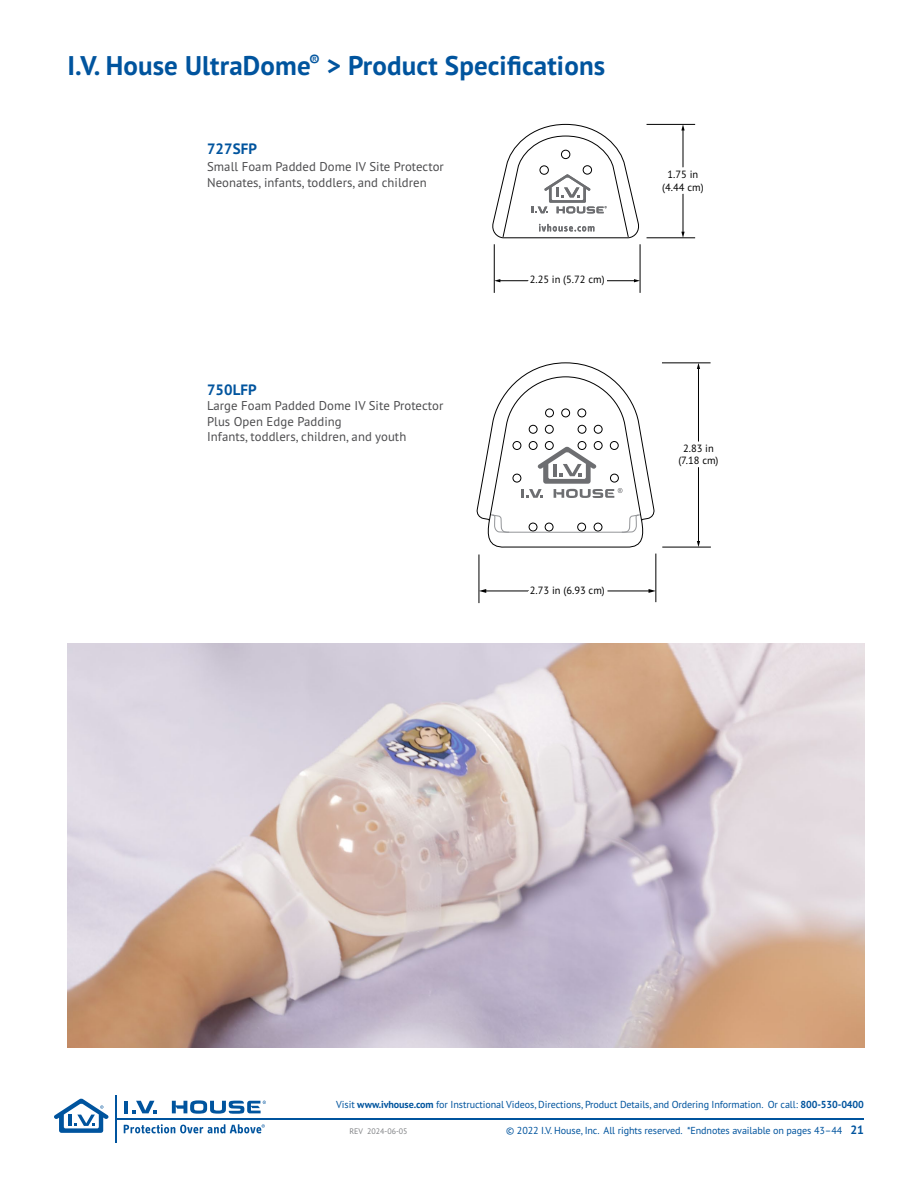
<style>
.page{position:relative;width:918px;height:1188px;background:#fff}
.page>*{position:absolute;margin:0;border:0;box-sizing:border-box;transform-origin:0 0}
.HEADLINE{font:700 27px "PT Sans Pro";letter-spacing:.005em;color:#00549e}
.t1{font:700 15px "PT Sans Pro";letter-spacing:.005em;color:#00549e}
.t2{font:12.75px "PT Sans Pro";letter-spacing:.005em;color:#4d4d4f}
.t3{font:10.5px/12.6px "PT Sans Pro";color:#000;text-align:center}
.t4{font:10.2px "PT Sans Pro";letter-spacing:-.01em;color:#00549e}
.t5{font:7.95px "PT Sans Pro";color:#808285}
.s1{font-weight:700}
.s2{font-weight:700;font-size:12px}
</style>
<div class="page">
<hr style="left:116px;top:1119px;width:748px;height:1px;background:#00549e">
<hr style="left:124px;top:1101px;width:4px;height:12px;background:#00549e">
<svg style="left:132px;top:1101px;width:24px;height:12px"></svg>
<svg style="left:172px;top:1100px;width:94px;height:14px"></svg>
<hr style="left:115px;top:1095px;width:1px;height:48px;background:#00549e">
<svg style="left:124px;top:1124px;width:141px;height:9px"></svg>
<svg style="left:54px;top:1099px;width:54px;height:34px"></svg>
<svg style="left:492px;top:124px;width:147px;height:115px"></svg>
<svg style="left:477px;top:362px;width:178px;height:186px"></svg>
<hr style="left:662px;top:547px;width:49px;height:1px;background:#000">
<hr style="left:662px;top:363px;width:49px;height:1px;background:#000">
<hr style="left:698px;top:368px;width:1px;height:174px;background:#000">
<svg style="left:697px;top:363px;width:3px;height:6px"></svg>
<svg style="left:697px;top:541px;width:3px;height:6px"></svg>
<hr style="left:485px;top:591px;width:165px;height:1px;background:#000">
<svg style="left:480px;top:589px;width:6px;height:4px"></svg>
<svg style="left:649px;top:589px;width:7px;height:4px"></svg>
<hr style="left:479px;top:555px;width:1px;height:48px;background:#000">
<hr style="left:656px;top:554px;width:1px;height:48px;background:#000">
<hr style="left:494px;top:244px;width:1px;height:49px;background:#000">
<hr style="left:640px;top:244px;width:1px;height:49px;background:#000">
<hr style="left:647px;top:238px;width:48px;height:1px;background:#000">
<hr style="left:647px;top:124px;width:48px;height:1px;background:#000">
<hr style="left:683px;top:129px;width:1px;height:104px;background:#000">
<svg style="left:681px;top:124px;width:4px;height:6px"></svg>
<hr style="left:499px;top:280px;width:136px;height:1px;background:#000">
<svg style="left:494px;top:279px;width:6px;height:3px"></svg>
<svg style="left:634px;top:279px;width:6px;height:3px"></svg>
<svg style="left:523px;top:280px;width:87px;height:2px"></svg>
<svg style="left:650px;top:151px;width:46px;height:87px"></svg>
<svg style="left:698px;top:441px;width:1px;height:27px"></svg>
<svg style="left:523px;top:590px;width:87px;height:2px"></svg>
<img style="left:67px;top:644px;width:797px;height:404px">
<p class="HEADLINE" style="left:68px;top:48px;width:539px">I.V. House UltraDome<sup>®</sup> &gt; Product Specifications</p>
<p class="t1" style="left:207px;top:139px;width:52px">727SFP</p>
<p class="t2" style="left:207px;top:158px;width:238px">Small Foam Padded Dome IV Site Protector</p>
<p class="t2" style="left:207px;top:174px;width:221px">Neonates, infants, toddlers, and children</p>
<p class="t1" style="left:207px;top:380px;width:51px">750LFP</p>
<p class="t2" style="left:207px;top:398px;width:238px">Large Foam Padded Dome IV Site Protector</p>
<p class="t2" style="left:207px;top:413px;width:136px">Plus Open Edge Padding</p>
<p class="t2" style="left:207px;top:428px;width:201px">Infants, toddlers, children, and youth</p>
<p class="t3" style="left:530px;top:273px;width:76px">2.25 in (5.72 cm)</p>
<p class="t3" style="left:530px;top:583px;width:76px">2.73 in (6.93 cm)</p>
<p class="t3" style="left:662px;top:168px;width:43px">1.75 in (4.44 cm)</p>
<p class="t3" style="left:678px;top:442px;width:42px">2.83 in (7.18 cm)</p>
<p class="t4" style="left:336px;top:1098px;width:529px">Visit <span class="s1">www.ivhouse.com</span> for Instructional Videos, Directions, Product Details, and Ordering Information. Or call: <span class="s1">800-530-0400</span></p>
<p class="t5" style="left:349px;top:1126px;width:60px">REV 2024-06-05</p>
<p class="t4" style="left:506px;top:1124px;width:359px">© 2022 I.V. House, Inc. All rights reserved. *Endnotes available on pages 43–44 <span class="s2">21</span></p>
</div>
